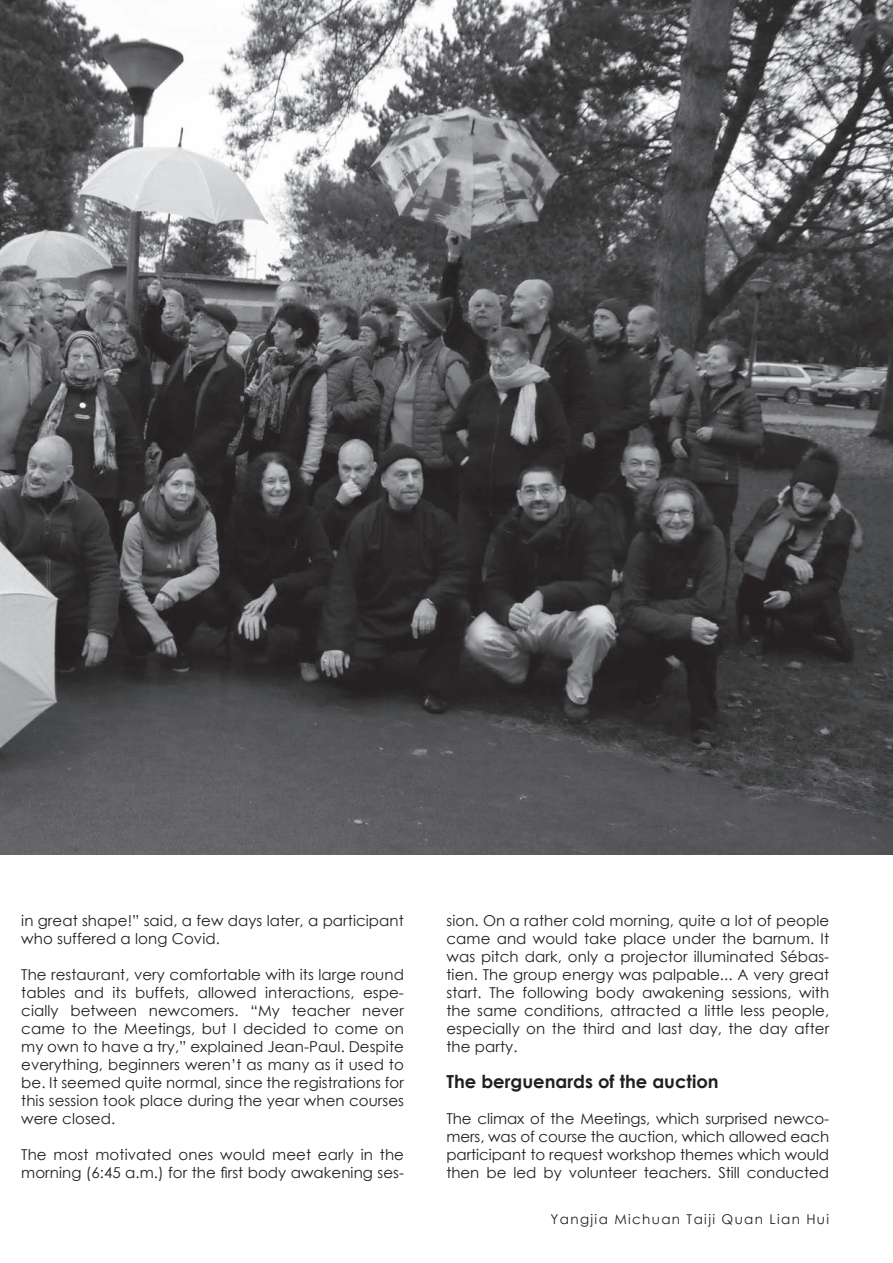
<style>
.page{position:relative;width:893px;height:1263px;background:#fff}
.page>*{position:absolute;margin:0;border:0;box-sizing:border-box;transform-origin:0 0}
.t1{font:700 18px "Century Gothic";color:#231f20}
.t2{font:15px/18px "Century Gothic";letter-spacing:.005em;color:#231f20;text-align:justify}
.t3{font:13.5px "Century Gothic";letter-spacing:.1em;color:#231f20}
</style>
<div class="page">
<img style="left:0;top:0;width:893px;height:855px">
<p class="t2" style="left:21px;top:911px;width:384px">in great shape!” said, a few days later, a participant who suffered a long Covid.</p>
<p class="t2" style="left:21px;top:965px;width:384px">The restaurant, very comfortable with its large round tables and its buffets, allowed interactions, espe&shy;cially between newcomers. “My teacher never came to the Meetings, but I decided to come on my own to have a try,” explained Jean-Paul. Despite everything, beginners weren’t as many as it used to be. It seemed quite normal, since the registrations for this session took place during the year when courses were closed.</p>
<p class="t2" style="left:21px;top:1145px;width:384px">The most motivated ones would meet early in the morning (6:45 a.m.) for the first body awakening ses-</p>
<p class="t2" style="left:446px;top:911px;width:384px">sion. On a rather cold morning, quite a lot of people came and would take place under the barnum. It was pitch dark, only a projector illuminated Sébas&shy;tien. The group energy was palpable... A very great start. The following body awakening sessions, with the same conditions, attracted a little less people, especially on the third and last day, the day after the party.</p>
<p class="t1" style="left:446px;top:1070px;width:274px">The berguenards of the auction</p>
<p class="t2" style="left:446px;top:1109px;width:384px">The climax of the Meetings, which surprised newco&shy;mers, was of course the auction, which allowed each participant to request workshop themes which would then be led by volunteer teachers. Still conducted</p>
<p class="t3" style="left:551px;top:1210px;width:280px">Yangjia Michuan Taiji Quan Lian Hui</p>
</div>
